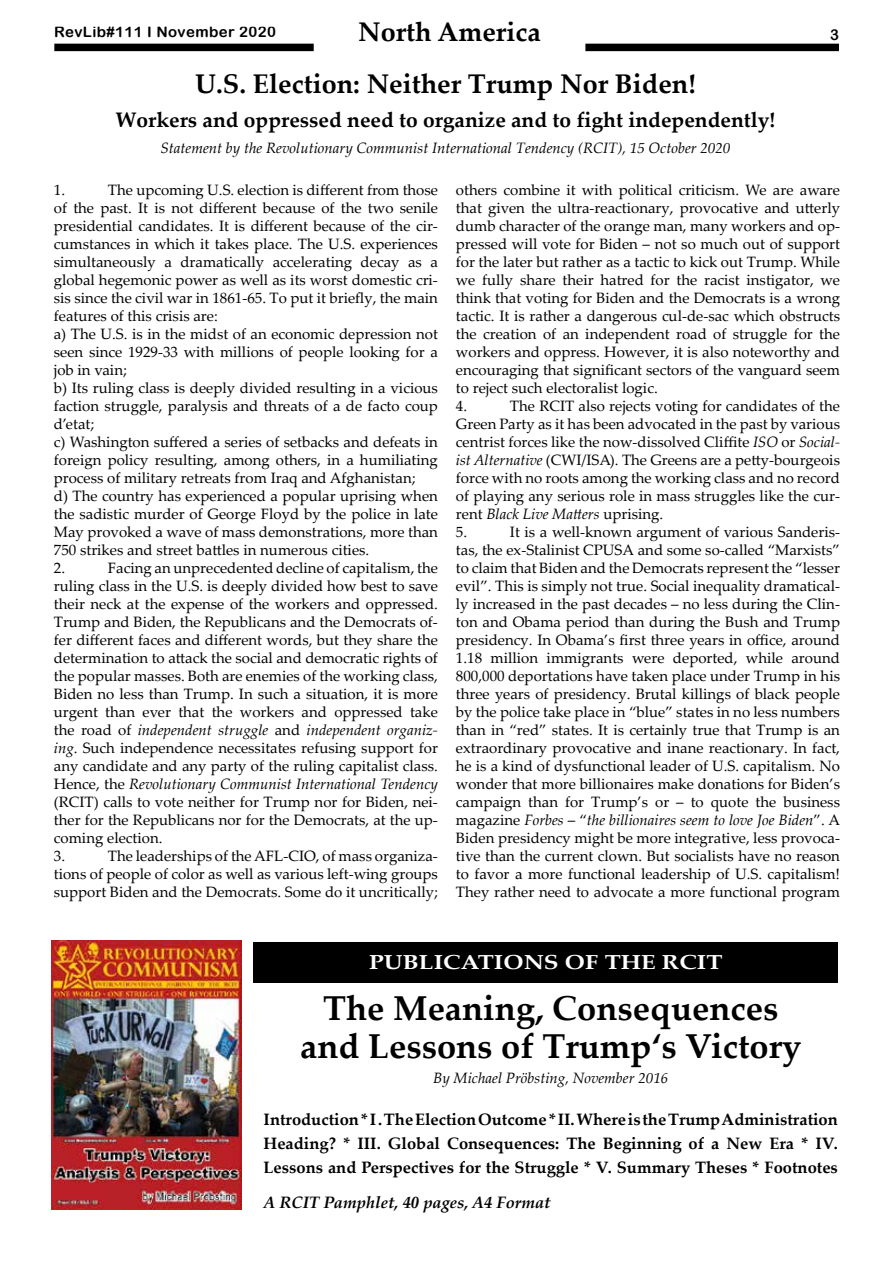
<style>
.page{position:relative;width:893px;height:1263px;background:#fff}
.page>*{position:absolute;margin:0;border:0;box-sizing:border-box;transform-origin:0 0}
.t1{font:700 34.5px/37.5px "Palatino Linotype";color:#000;text-align:center}
.t2{font:700 27px "Palatino Linotype";color:#000}
.t3{font:700 21px "Palatino Linotype";color:#000}
.t4{font:700 20.25px "Palatino Linotype";color:#fff;scale:1.2 1}
.t5{font:700 16.5px/24px "Palatino Linotype";color:#000;text-align:justify}
.t6{font:italic 700 16.5px "Palatino Linotype";color:#000}
.t7{font:15px/18px "Palatino Linotype";color:#000}
.t8{font:italic 15px "Palatino Linotype";color:#000}
.t9{font:15px "Arial Rounded MT Bold";letter-spacing:.025em;color:#000}
.s1{font-style:italic}
</style>
<div class="page">
<div style="left:54px;top:44px;width:785px;height:7px;background:#000"></div>
<div style="left:314px;top:21px;width:271px;height:33px;background:#fff"></div>
<img style="left:51px;top:940px;width:190px;height:269px">
<div style="left:254px;top:942px;width:584px;height:40px;background:#000"></div>
<p class="t9" style="left:54px;top:23px;width:223px">RevLib#111 I November 2020</p>
<h2 class="t2" style="left:358px;top:12px;width:184px">North America</h2>
<p class="t9" style="left:830px;top:26px;width:10px">3</p>
<h2 class="t2" style="left:195px;top:64px;width:502px">U.S. Election: Neither Trump Nor Biden!</h2>
<h3 class="t3" style="left:116px;top:105px;width:661px">Workers and oppressed need to organize and to fight independently!</h3>
<p class="t8" style="left:160px;top:137px;width:571px">Statement by the Revolutionary Communist International Tendency (RCIT), 15 October 2020</p>
<p class="t7" style="left:54px;top:180px;width:386px;text-indent:54px">The upcoming U.S. election is different from those of the past. It is not different because of the two senile presidential candidates. It is different because of the cir&shy;cumstances in which it takes place. The U.S. experiences simultaneously a dramatically accelerating decay as a global hegemonic power as well as its worst domestic cri&shy;sis since the civil war in 1861-65. To put it briefly, the main features of this crisis are:<br>a) The U.S. is in the midst of an economic depression not seen since 1929-33 with millions of people looking for a job in vain;<br>b) Its ruling class is deeply divided resulting in a vicious faction struggle, paralysis and threats of a de facto coup d’etat;<br>c) Washington suffered a series of setbacks and defeats in foreign policy resulting, among others, in a humiliating process of military retreats from Iraq and Afghanistan;<br>d) The country has experienced a popular uprising when the sadistic murder of George Floyd by the police in late May provoked a wave of mass demonstrations, more than 750 strikes and street battles in numerous cities.<br>2.</p>
<p class="t7" style="left:54px;top:180px;width:13px">1.</p>
<p class="t7" style="left:54px;top:558px;width:386px;text-indent:54px">Facing an unprecedented decline of capitalism, the ruling class in the U.S. is deeply divided how best to save their neck at the expense of the workers and oppressed.<br>Trump and Biden, the Republicans and the Democrats of&shy;fer different faces and different words, but they share the determination to attack the social and democratic rights of the popular masses. Both are enemies of the working class, Biden no less than Trump. In such a situation, it is more urgent than ever that the workers and oppressed take the road of <span class="s1">independent struggle</span> and <span class="s1">independent organiz&shy;ing</span>. Such independence necessitates refusing support for any candidate and any party of the ruling capitalist class.<br>Hence, the <span class="s1">Revolutionary Communist International Tendency </span>(RCIT) calls to vote neither for Trump nor for Biden, nei&shy;ther for the Republicans nor for the Democrats, at the up&shy;coming election.<br>3.</p>
<p class="t7" style="left:54px;top:846px;width:386px;text-align:justify;text-indent:54px">The leaderships of the AFL-CIO, of mass organiza&shy;tions of people of color as well as various left-wing groups support Biden and the Democrats. Some do it uncritically;</p>
<p class="t7" style="left:456px;top:180px;width:386px">others combine it with political criticism. We are aware that given the ultra-reactionary, provocative and utterly dumb character of the orange man, many workers and op&shy;pressed will vote for Biden – not so much out of support for the later but rather as a tactic to kick out Trump. While we fully share their hatred for the racist instigator, we think that voting for Biden and the Democrats is a wrong tactic. It is rather a dangerous cul-de-sac which obstructs the creation of an independent road of struggle for the workers and oppress. However, it is also noteworthy and encouraging that significant sectors of the vanguard seem to reject such electoralist logic.<br>4.</p>
<p class="t7" style="left:456px;top:396px;width:386px;text-indent:54px">The RCIT also rejects voting for candidates of the Green Party as it has been advocated in the past by various centrist forces like the now-dissolved Cliffite <span class="s1">ISO</span> or <span class="s1">Social&shy;ist Alternative</span> (CWI/ISA). The Greens are a petty-bourgeois force with no roots among the working class and no record of playing any serious role in mass struggles like the cur&shy;rent <span class="s1">Black Live Matters</span> uprising.<br>5.</p>
<p class="t7" style="left:456px;top:522px;width:386px;text-align:justify;text-indent:54px">It is a well-known argument of various Sanderis&shy;tas, the ex-Stalinist CPUSA and some so-called “Marxists” to claim that Biden and the Democrats represent the “lesser evil”. This is simply not true. Social inequality dramatical&shy;ly increased in the past decades – no less during the Clin&shy;ton and Obama period than during the Bush and Trump presidency. In Obama’s first three years in office, around 1.18 million immigrants were deported, while around 800,000 deportations have taken place under Trump in his three years of presidency. Brutal killings of black people by the police take place in “blue” states in no less numbers than in “red” states. It is certainly true that Trump is an extraordinary provocative and inane reactionary. In fact, he is a kind of dysfunctional leader of U.S. capitalism. No wonder that more billionaires make donations for Biden’s campaign than for Trump’s or – to quote the business magazine <span class="s1">Forbes</span> – “<span class="s1">the billionaires seem to love Joe Biden</span>”. A Biden presidency might be more integrative, less provoca&shy;tive than the current clown. But socialists have no reason to favor a more functional leadership of U.S. capitalism!<br>They rather need to advocate a more functional program</p>
<h3 class="t4" style="left:369px;top:947px;width:296px">PUBLICATIONS OF THE RCIT</h3>
<h1 class="t1" style="left:300px;top:988px;width:503px">The Meaning, Consequences and Lessons of Trump‘s Victory</h1>
<p class="t8" style="left:433px;top:1067px;width:237px">By Michael Pröbsting, November 2016</p>
<p class="t5" style="left:264px;top:1107px;width:576px">Introduction * I . The Election Outcome * II. Where is the Trump Administration Heading? * III. Global Consequences: The Beginning of a New Era * IV.<br>Lessons and Perspectives for the Struggle * V. Summary Theses * Footnotes</p>
<p class="t6" style="left:264px;top:1190px;width:289px">A RCIT Pamphlet, 40 pages, A4 Format</p>
</div>
